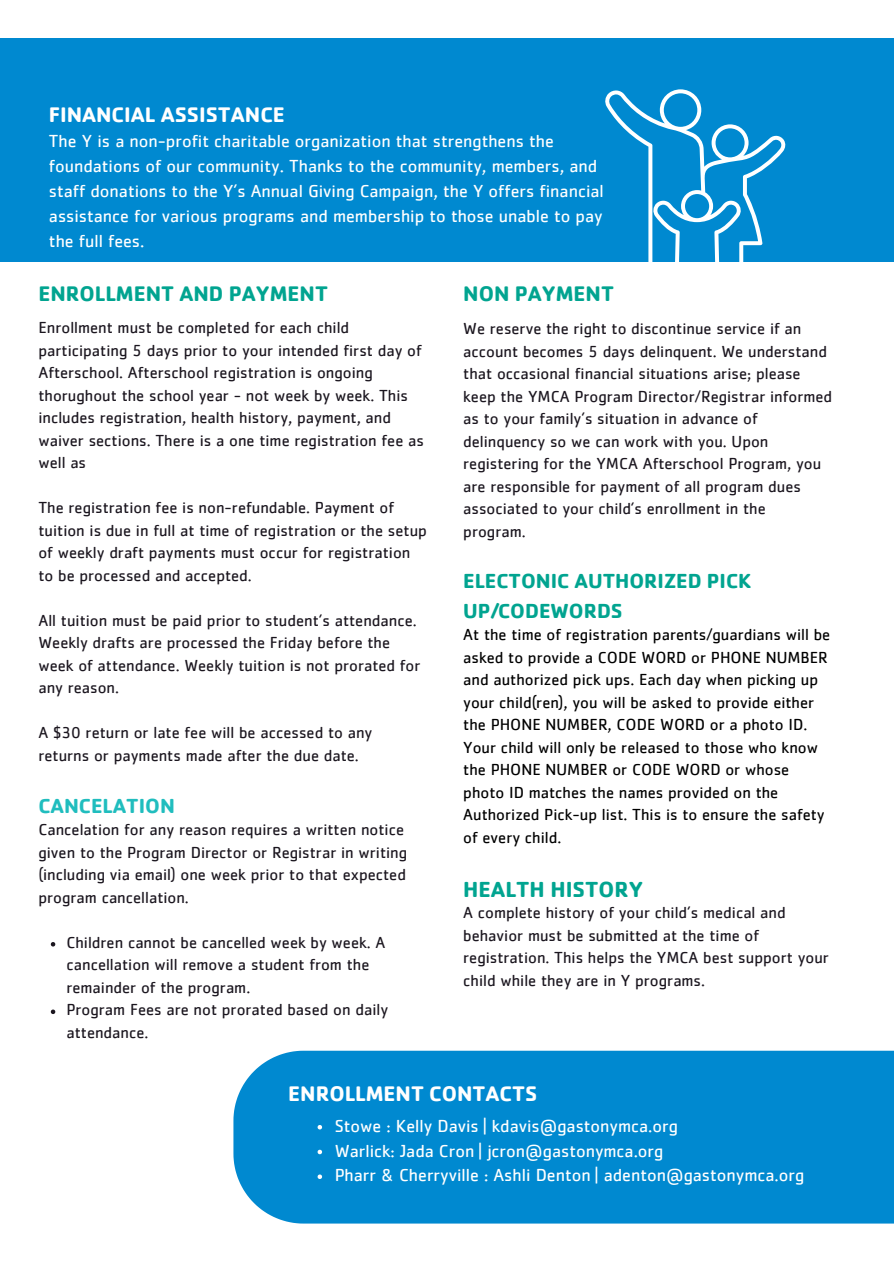
<style>
.page{position:relative;width:894px;height:1264px;background:#fff}
.page>*{position:absolute;margin:0;border:0;box-sizing:border-box;transform-origin:0 0}
.t1{font:700 22.5px "Cachet";color:#01a490}
.t2{font:700 21.75px "Cachet";color:#fff}
.t3{font:700 21.75px "Cachet";color:#01a490}
.t4{font:700 21px/29.2px "Cachet";color:#01a490}
.t5{font:700 21px "Cachet";color:#20bdbe}
.t6{font:18px/24.8px "Cachet";color:#fff}
.t7{font:16.5px/22.5px "Cachet";color:#1b161f}
.t8{font:16.5px/22.5px "Cachet";color:#000}
</style>
<div class="page">
<div style="left:0;top:38px;width:893px;height:223px;background:#0089d0"></div>
<svg style="left:604px;top:89px;width:181px;height:173px"></svg>
<div style="left:233px;top:1050px;width:660px;height:173px;background:#0089d0"></div>
<svg style="left:51px;top:942px;width:4px;height:4px"></svg>
<svg style="left:51px;top:1009px;width:4px;height:5px"></svg>
<svg style="left:317px;top:1124px;width:5px;height:5px"></svg>
<svg style="left:317px;top:1149px;width:5px;height:5px"></svg>
<svg style="left:317px;top:1174px;width:5px;height:4px"></svg>
<p class="t2" style="left:49px;top:101px;width:237px">FINANCIAL ASSISTANCE</p>
<p class="t6" style="left:49px;top:130px;width:556px">The Y is a non-profit charitable organization that strengthens the foundations of our community. Thanks to the community, members, and staff donations to the Y’s Annual Giving Campaign, the Y offers financial assistance for various programs and membership to those unable to pay the full fees.</p>
<p class="t3" style="left:463px;top:279px;width:152px">NON PAYMENT</p>
<p class="t7" style="left:463px;top:318px;width:370px">We reserve the right to discontinue service if an account becomes 5 days delinquent. We understand that occasional financial situations arise; please keep the YMCA Program Director/Registrar informed as to your family’s situation in advance of delinquency so we can work with you. Upon registering for the YMCA Afterschool Program, you are responsible for payment of all program dues associated to your child’s enrollment in the program.</p>
<p class="t4" style="left:463px;top:566px;width:289px">ELECTONIC AUTHORIZED PICK<br>UP/CODEWORDS</p>
<p class="t8" style="left:463px;top:624px;width:368px">At the time of registration parents/guardians will be asked to provide a CODE WORD or PHONE NUMBER and authorized pick ups. Each day when picking up your child(ren), you will be asked to provide either the PHONE NUMBER, CODE WORD or a photo ID.<br>Your child will only be released to those who know the PHONE NUMBER or CODE WORD or whose photo ID matches the names provided on the Authorized Pick-up list. This is to ensure the safety of every child.</p>
<p class="t1" style="left:463px;top:874px;width:181px">HEALTH HISTORY</p>
<p class="t7" style="left:463px;top:902px;width:367px">A complete history of your child’s medical and behavior must be submitted at the time of registration. This helps the YMCA best support your child while they are in Y programs.</p>
<h1 class="t3" style="left:38px;top:279px;width:291px">ENROLLMENT AND PAYMENT</h1>
<p class="t7" style="left:38px;top:317px;width:387px">Enrollment must be completed for each child participating 5 days prior to your intended first day of Afterschool. Afterschool registration is ongoing thorughout the school year - not week by week. This includes registration, health history, payment, and waiver sections. There is a one time registration fee as well as</p>
<p class="t7" style="left:38px;top:497px;width:390px">The registration fee is non-refundable. Payment of tuition is due in full at time of registration or the setup of weekly draft payments must occur for registration to be processed and accepted.</p>
<h1 class="t7" style="left:38px;top:609px;width:383px">All tuition must be paid prior to student’s attendance.<br>Weekly drafts are processed the Friday before the week of attendance. Weekly tuition is not prorated for any reason.</h1>
<h1 class="t7" style="left:38px;top:722px;width:335px">A $30 return or late fee will be accessed to any returns or payments made after the due date.</h1>
<p class="t5" style="left:38px;top:791px;width:138px">CANCELATION</p>
<p class="t7" style="left:38px;top:819px;width:370px">Cancelation for any reason requires a written notice given to the Program Director or Registrar in writing (including via email) one week prior to that expected program cancellation.</p>
<p class="t7" style="left:66px;top:931px;width:320px">Children cannot be cancelled week by week. A cancellation will remove a student from the remainder of the program.</p>
<p class="t7" style="left:66px;top:999px;width:323px">Program Fees are not prorated based on daily attendance.</p>
<p class="t2" style="left:288px;top:1079px;width:250px">ENROLLMENT CONTACTS</p>
<p class="t6" style="left:334px;top:1114px;width:345px">Stowe : Kelly Davis | kdavis@gastonymca.org</p>
<h1 class="t6" style="left:334px;top:1138px;width:330px">Warlick: Jada Cron | jcron@gastonymca.org</h1>
<p class="t6" style="left:334px;top:1163px;width:471px">Pharr &amp; Cherryville : Ashli Denton | adenton@gastonymca.org</p>
</div>
